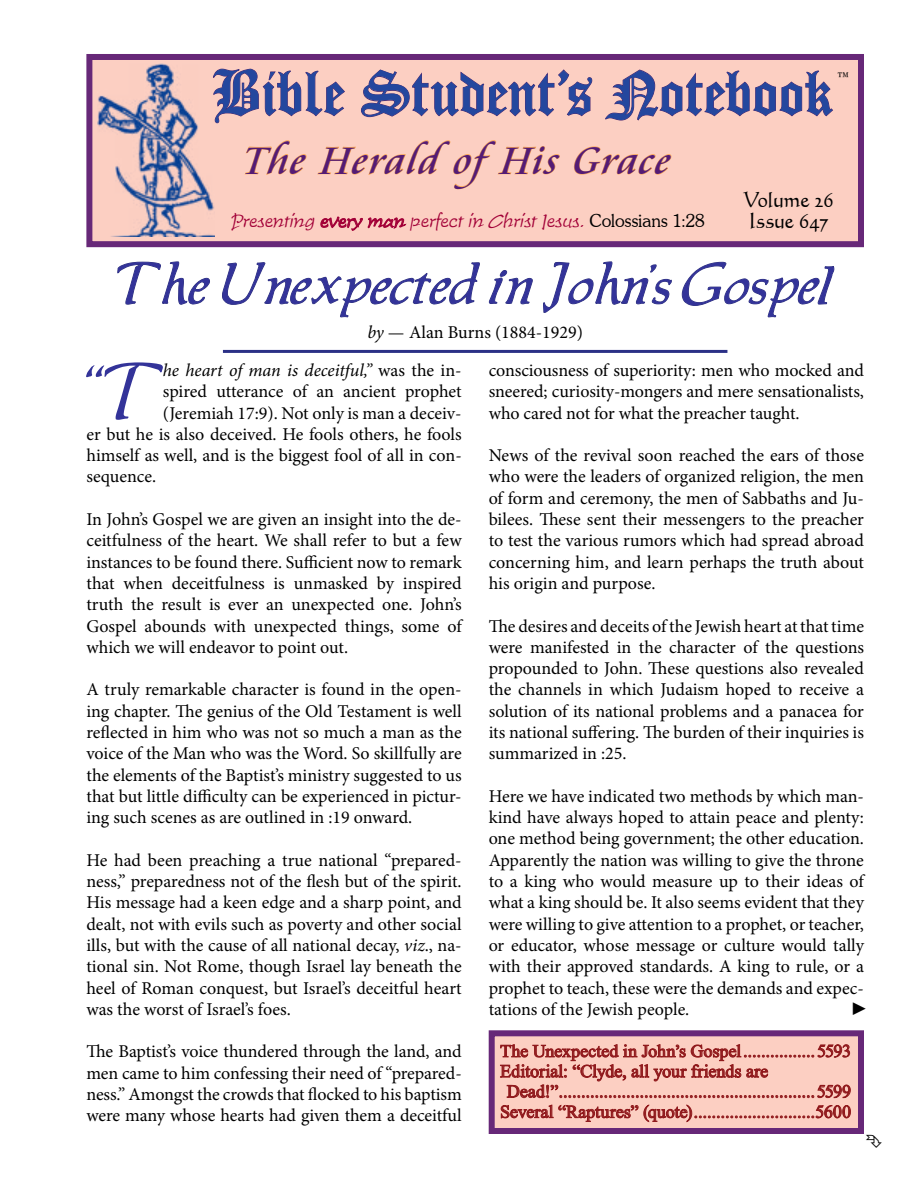
<style>
.page{position:relative;width:918px;height:1188px;background:#fff}
.page>*{position:absolute;margin:0;border:0;box-sizing:border-box;transform-origin:0 0}
.t1{font:73.8px "Allure SSK";color:#339}
.t2{font:69px "Cloister Black BT";color:#24479e}
.t3{font:54px "Allure SSK";color:#339}
.t4{font:italic 42px "Cataneo BT";color:#541b74}
.t5{font:21px "Calligraphic 421 BT Roman B";letter-spacing:-.01em;color:#000}
.t6{font:18px/21.3px "Minion Pro";letter-spacing:-.005em;color:#000;text-align:justify}
.t7{font:18px "Times New Roman";color:#90191c}
.t8{font:italic 18px "Time Scr D Ligh";color:#a20037}
.t9{font:italic 18px "Minion Pro";letter-spacing:-.005em;color:#000}
.t10{font:300 18px "Souvenir IT Cby BT";color:#000}
.t11{font:18px "Times New Roman";color:#000}
.t12{font:17.7px "Times New Roman";color:#90191c}
.s1{font-family:"Souvenir IT Cby BT";font-weight:300;font-style:normal;color:#000}
.s2{font-style:italic}
.s3{font-style:normal}
.s4{font-size:18px}
</style>
<div class="page">
<div style="left:86px;top:54px;width:778px;height:193px;background:#fccfc2;border:6px solid #672878"></div>
<svg style="left:215px;top:68px;width:130px;height:56px"></svg>
<svg style="left:361px;top:69px;width:232px;height:48px"></svg>
<svg style="left:605px;top:69px;width:228px;height:52px"></svg>
<svg style="left:244px;top:140px;width:62px;height:35px"></svg>
<svg style="left:317px;top:140px;width:243px;height:50px"></svg>
<svg style="left:573px;top:146px;width:98px;height:29px"></svg>
<hr style="left:223px;top:350px;width:504px;height:3px;background:#2b3086">
<svg style="left:320px;top:216px;width:87px;height:15px"></svg>
<img style="left:97px;top:64px;width:118px;height:172px">
<div style="left:492px;top:1033px;width:369px;height:98px;background:#fccfc2"></div>
<svg style="left:500px;top:1044px;width:351px;height:54px"></svg>
<svg style="left:500px;top:1104px;width:351px;height:18px"></svg>
<div style="left:489px;top:1030px;width:375px;height:104px;border:6px solid #672878"></div>
<svg style="left:117px;top:261px;width:93px;height:44px"></svg>
<svg style="left:222px;top:262px;width:258px;height:56px"></svg>
<svg style="left:489px;top:270px;width:44px;height:35px"></svg>
<svg style="left:543px;top:261px;width:129px;height:52px"></svg>
<svg style="left:682px;top:262px;width:153px;height:56px"></svg>
<h2 class="t2" style="left:212px;top:51px;width:621px">Bible Student’s Notebook</h2>
<p class="t10" style="left:836px;top:67px;width:16px">™</p>
<h3 class="t4" style="left:242px;top:134px;width:438px">The Herald ofHis Grace</h3>
<p class="t5" style="left:743px;top:186px;width:92px">Volume 26</p>
<p class="t8" style="left:231px;top:211px;width:476px">Presenting every man perfect in Christ Jesus. <span class="s1">C o l o s s i a n s 1: 2 8</span></p>
<p class="t5" style="left:749px;top:207px;width:81px">Issue 647</p>
<h3 class="t3" style="left:117px;top:261px;width:717px">The Unexpected in John's Gospel</h3>
<p class="t6" style="left:367px;top:322px;width:217px"><span class="s2">by</span> — Alan Burns (1884-1929)</p>
<h1 class="t1" style="left:86px;top:361px;width:78px">“T</h1>
<p class="t9" style="left:163px;top:358px;width:300px">he heart of man is deceitful,” <span class="s3">was the in-</span></p>
<p class="t6" style="left:163px;top:381px;width:300px">spired utterance of an ancient prophet</p>
<p class="t6" style="left:163px;top:402px;width:300px">(Jeremiah 17:9). Not only is man a deceiv-</p>
<p class="t6" style="left:86px;top:424px;width:377px">er but he is also deceived. He fools others, he fools</p>
<p class="t6" style="left:86px;top:445px;width:377px">himself as well, and is the biggest fool of all in con-</p>
<p class="t6" style="left:86px;top:466px;width:71px">sequence.</p>
<p class="t6" style="left:86px;top:509px;width:377px">In John’s Gospel we are given an insight into the de&shy;ceitfulness of the heart. We shall refer to but a few instances to be found there. Sufficient now to remark that when deceitfulness is unmasked by inspired truth the result is ever an unexpected one. John’s Gospel abounds with unexpected things, some of which we will endeavor to point out.</p>
<p class="t6" style="left:86px;top:679px;width:377px">A truly remarkable character is found in the open&shy;ing chapter. The genius of the Old Testament is well reflected in him who was not so much a man as the voice of the Man who was the Word. So skillfully are the elements of the Baptist’s ministry suggested to us that but little difficulty can be experienced in pictur&shy;ing such scenes as are outlined in :19 onward.</p>
<p class="t6" style="left:86px;top:849px;width:377px">He had been preaching a true national “prepared&shy;ness,” preparedness not of the flesh but of the spirit.<br>His message had a keen edge and a sharp point, and dealt, not with evils such as poverty and other social ills, but with the cause of all national decay, <span class="s2">viz</span>., na&shy;tional sin. Not Rome, though Israel lay beneath the heel of Roman conquest, but Israel’s deceitful heart was the worst of Israel’s foes.</p>
<p class="t6" style="left:86px;top:1041px;width:377px">The Baptist’s voice thundered through the land, and men came to him confessing their need of “prepared&shy;ness.” Amongst the crowds that flocked to his baptism were many whose hearts had given them a deceitful</p>
<p class="t6" style="left:489px;top:360px;width:377px">consciousness of superiority: men who mocked and sneered; curiosity-mongers and mere sensationalists, who cared not for what the preacher taught.</p>
<p class="t6" style="left:489px;top:445px;width:377px">News of the revival soon reached the ears of those who were the leaders of organized religion, the men of form and ceremony, the men of Sabbaths and Ju&shy;bilees. These sent their messengers to the preacher to test the various rumors which had spread abroad concerning him, and learn perhaps the truth about his origin and purpose.</p>
<p class="t6" style="left:489px;top:615px;width:377px">The desires and deceits of the Jewish heart at that time were manifested in the character of the questions propounded to John. These questions also revealed the channels in which Judaism hoped to receive a solution of its national problems and a panacea for its national suffering. The burden of their inquiries is summarized in :25.</p>
<p class="t6" style="left:489px;top:786px;width:377px">Here we have indicated two methods by which man&shy;kind have always hoped to attain peace and plenty: one method being government; the other education.<br>Apparently the nation was willing to give the throne to a king who would measure up to their ideas of what a king should be. It also seems evident that they were willing to give attention to a prophet, or teacher, or educator, whose message or culture would tally with their approved standards. A king to rule, or a prophet to teach, these were the demands and expec&shy;tations of the Jewish people.</p>
<p class="t11" style="left:851px;top:997px;width:19px">►</p>
<p class="t12" style="left:500px;top:1038px;width:353px">The Unexpected in John’s Gospel<span class="s4">................5593</span></p>
<p class="t7" style="left:500px;top:1058px;width:270px">Editorial: “Clyde, all your friends are</p>
<p class="t7" style="left:507px;top:1079px;width:346px">Dead!”.........................................................5599</p>
<p class="t7" style="left:500px;top:1099px;width:353px">Several “Raptures” (quote)...........................5600</p>
</div>
